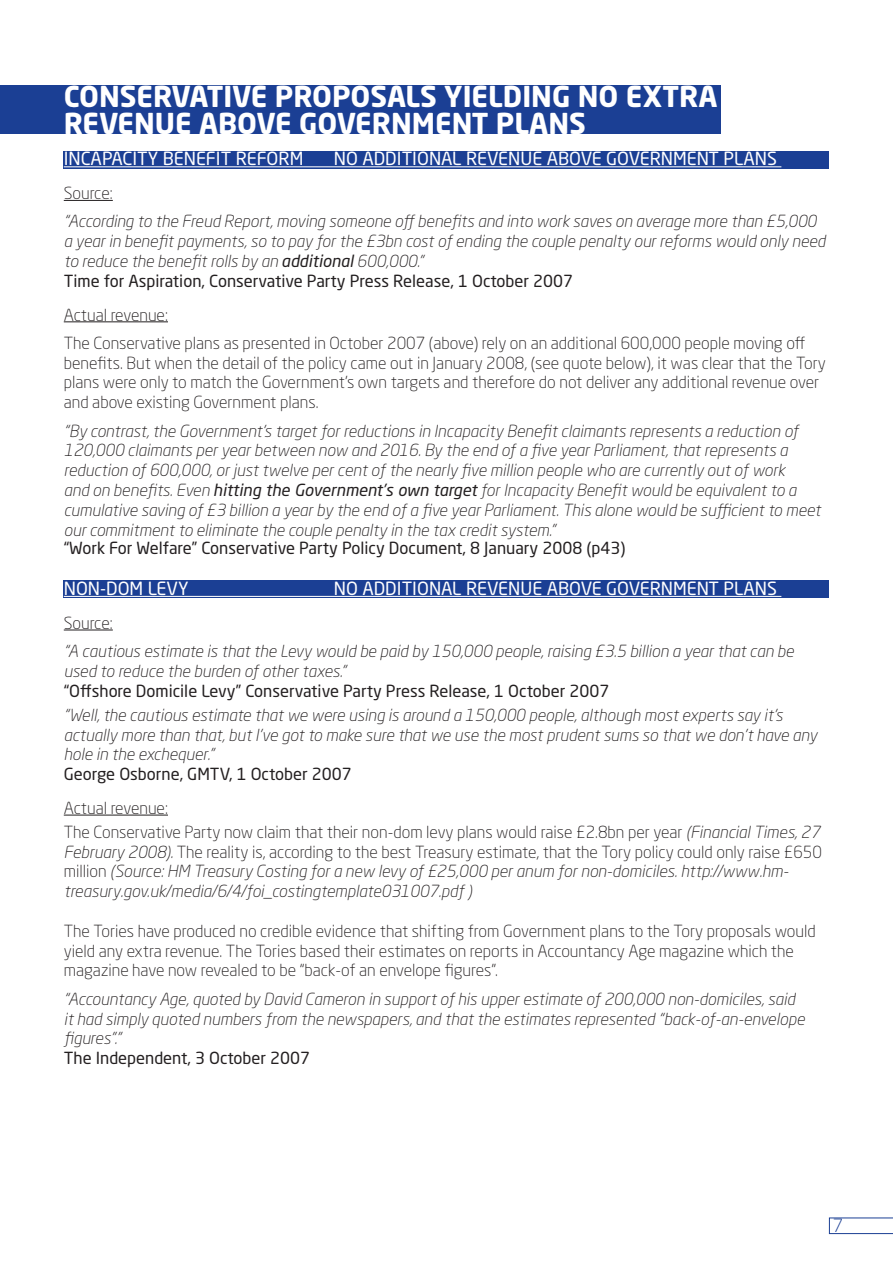
<style>
.page{position:relative;width:893px;height:1263px;background:#fff}
.page>*{position:absolute;margin:0;border:0;box-sizing:border-box;transform-origin:0 0}
.t1{font:700 28.5px/27px "Neo Sans Std";color:#fff}
.t2{font:700 28.5px "Neo Sans Std";letter-spacing:-.025em;color:#fff}
.t3{font:18px "Neo Sans Std";color:#fff}
.t4{font:300 18px "Neo Sans Std";color:#1b3f94}
.t5{font:italic 300 16.5px/19.8px "Neo Sans Std";color:#231f20}
.t6{font:300 16.5px/19.8px "Neo Sans Std";color:#231f20}
.t7{font:16.5px "Neo Sans Std";color:#231f20}
.s1{font-weight:400}
.s2{font-style:normal}
</style>
<div class="page">
<svg style="left:829px;top:1218px;width:64px;height:16px"></svg>
<div style="left:64px;top:580px;width:765px;height:18px;background:#1b3f94"></div>
<div style="left:64px;top:151px;width:765px;height:17px;background:#1b3f94"></div>
<div style="left:0;top:85px;width:720px;height:49px;background:#1b3f94"></div>
<hr style="left:64px;top:166px;width:717px;height:1px;background:#fff">
<hr style="left:64px;top:200px;width:49px;height:1px;background:#231f20">
<hr style="left:64px;top:321px;width:104px;height:1px;background:#231f20">
<hr style="left:64px;top:596px;width:717px;height:1px;background:#fff">
<hr style="left:64px;top:630px;width:49px;height:1px;background:#231f20">
<hr style="left:64px;top:815px;width:104px;height:1px;background:#231f20">
<p class="t1" style="left:64px;top:82px;width:655px">CONSERVATIVE PROPOSALS YIELDING NO EXTRA<br>REVENUE</p>
<p class="t2" style="left:199px;top:105px;width:254px">ABOVE GOVERNMENT</p>
<p class="t1" style="left:496px;top:109px;width:91px">PLANS</p>
<p class="t3" style="left:64px;top:148px;width:11px">Incapac</p>
<p class="t3" style="left:132px;top:148px;width:53px">ity Benef</p>
<p class="t3" style="left:216px;top:148px;width:43px">it Reform</p>
<p class="t3" style="left:334px;top:148px;width:23px">Noadd</p>
<p class="t3" style="left:397px;top:148px;width:31px">itionalre</p>
<p class="t3" style="left:487px;top:148px;width:56px">venueabo</p>
<p class="t3" style="left:581px;top:148px;width:70px">ve Governmentplans</p>
<p class="t6" style="left:64px;top:183px;width:51px">Source:</p>
<p class="t5" style="left:64px;top:211px;width:763px">“According to the Freud Report, moving someone off benefits and into work saves on average more than £5,000 a year in benefit payments, so to pay for the £3bn cost of ending the couple penalty our reforms would only need to reduce the benefit rolls by an <span class="s1">additional</span> 600,000.”</p>
<p class="t7" style="left:64px;top:271px;width:511px">Time for Aspiration, Conservative Party Press Release, 1 October 2007</p>
<p class="t6" style="left:64px;top:304px;width:106px">Actual revenue:</p>
<p class="t6" style="left:64px;top:333px;width:764px">The Conservative plans as presented in October 2007 (above) rely on an additional 600,000 people moving off benefits. But when the detail of the policy came out in January 2008, (see quote below), it was clear that the Tory plans were only to match the Government’s own targets and therefore do not deliver any additional revenue over and above existing Government plans.</p>
<p class="t5" style="left:64px;top:420px;width:759px">“By contrast, the Government’s target for reductions in Incapacity Benefit claimants represents a reduction of 120,000 claimants per year between now and 2016. By the end of a five year Parliament, that represents a reduction of 600,000, or just twelve per cent of the nearly five million people who are currently out of work<br>and on benefits. Even <span class="s1">hitting the Government’s own target</span> for Incapacity Benefit would be equivalent to a cumulative saving of £3 billion a year by the end of a five year Parliament. This alone would be sufficient to meet our commitment to eliminate the couple penalty in the tax credit system.”</p>
<p class="t7" style="left:64px;top:537px;width:563px">“Work For Welfare” Conservative Party Policy Document, 8 January 2008 (p43)</p>
<p class="t3" style="left:64px;top:577px;width:54px">Non-domle</p>
<p class="t3" style="left:167px;top:577px;width:24px">vy</p>
<p class="t3" style="left:334px;top:577px;width:23px">Noadd</p>
<p class="t3" style="left:397px;top:577px;width:31px">itionalre</p>
<p class="t3" style="left:487px;top:577px;width:56px">venueabo</p>
<p class="t3" style="left:581px;top:577px;width:70px">ve Governmentplans</p>
<p class="t6" style="left:64px;top:613px;width:51px">Source:</p>
<p class="t5" style="left:64px;top:641px;width:732px">“A cautious estimate is that the Levy would be paid by 150,000 people, raising £3.5 billion a year that can be used to reduce the burden of other taxes.”</p>
<p class="t7" style="left:64px;top:680px;width:547px">“Offshore Domicile Levy” Conservative Party Press Release, 1 October 2007</p>
<p class="t5" style="left:64px;top:705px;width:755px">“Well, the cautious estimate that we were using is around a 150,000 people, although most experts say it’s actually more than that, but I’ve got to make sure that we use the most prudent sums so that we don’t have any hole in the exchequer.”</p>
<p class="t7" style="left:64px;top:764px;width:289px">George Osborne, GMTV, 1 October 2007</p>
<p class="t6" style="left:64px;top:798px;width:106px">Actual revenue:</p>
<p class="t5" style="left:64px;top:822px;width:760px"><span class="s2">The Conservative Party now claim that their non-dom levy plans would raise £2.8bn per year</span> (Financial Times, 27<br>February 2008). <span class="s2">The reality is, according to the best Treasury estimate, that the Tory policy could only raise £650 million</span> (Source: HM Treasury Costing for a new levy of £25,000 per anum for non-domiciles. http://www.hm&shy;treasury.gov.uk/media/6/4/foi_costingtemplate031007.pdf )</p>
<p class="t6" style="left:64px;top:921px;width:753px">The Tories have produced no credible evidence that shifting from Government plans to the Tory proposals would yield any extra revenue. The Tories based their estimates on reports in Accountancy Age magazine which the magazine have now revealed to be “back-of an envelope figures”.</p>
<p class="t5" style="left:64px;top:989px;width:742px">“Accountancy Age, quoted by David Cameron in support of his upper estimate of 200,000 non-domiciles, said it had simply quoted numbers from the newspapers, and that the estimates represented “back-of-an-envelope figures”.”</p>
<p class="t7" style="left:64px;top:1048px;width:248px">The I ndependent, 3 October 2007</p>
<p class="t4" style="left:833px;top:1215px;width:12px">7</p>
</div>
